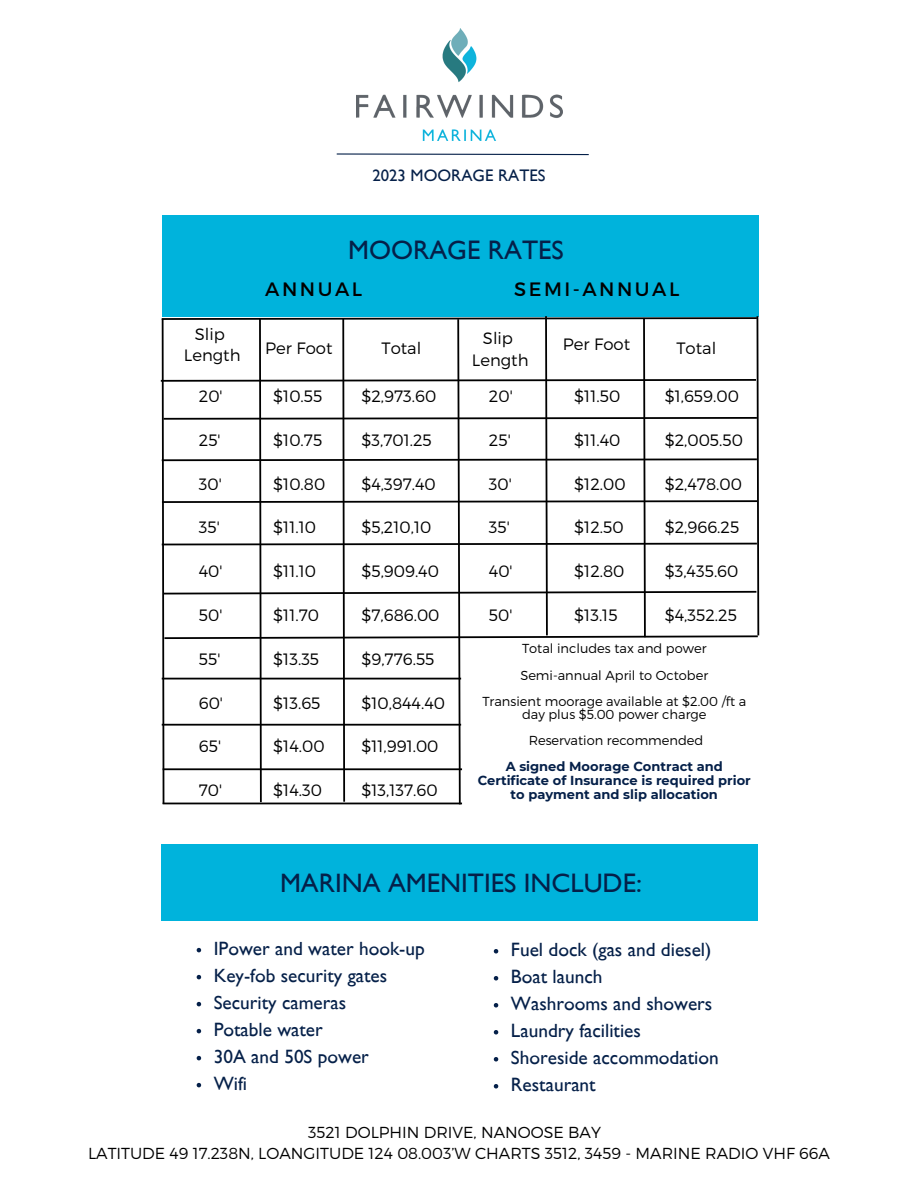
<style>
.page{position:relative;width:918px;height:1188px;background:#fff}
.page>*{position:absolute;margin:0;border:0;box-sizing:border-box;transform-origin:0 0}
.t1{font:26.85px "Gill Sans";color:#052049}
.t2{font:19.35px "Gill Sans";color:#052049}
.t3{font:19.35px "Montserrat";letter-spacing:.13em;color:#000}
.t4{font:16.8px "Gill Sans";color:#052049}
.t5{font:300 16.5px "Montserrat";color:#000}
.t6{font:300 15.9px "Montserrat";color:#000}
.t7{font:300 13.05px/13px "Montserrat";color:#000;text-align:center}
.t8{font:700 13.05px/14.1px "Montserrat";color:#052049;text-align:center}
</style>
<div class="page">
<div style="left:162px;top:215px;width:597px;height:101px;background:#00b3dc"></div>
<div style="left:161px;top:844px;width:597px;height:76px;background:#00b3dc"></div>
<img style="left:356px;top:28px;width:206px;height:113px">
<svg style="left:336px;top:153px;width:253px;height:3px"></svg>
<svg style="left:160px;top:316px;width:600px;height:489px"></svg>
<hr style="left:162px;top:678px;width:299px;height:1px;background:#000">
<hr style="left:162px;top:724px;width:299px;height:2px;background:#000">
<hr style="left:163px;top:768px;width:299px;height:2px;background:#000">
<svg style="left:494px;top:949px;width:4px;height:5px"></svg>
<svg style="left:494px;top:976px;width:4px;height:5px"></svg>
<svg style="left:494px;top:1003px;width:4px;height:5px"></svg>
<svg style="left:494px;top:1030px;width:4px;height:5px"></svg>
<svg style="left:494px;top:1057px;width:4px;height:5px"></svg>
<svg style="left:494px;top:1084px;width:4px;height:5px"></svg>
<svg style="left:197px;top:948px;width:4px;height:4px"></svg>
<svg style="left:197px;top:975px;width:4px;height:4px"></svg>
<svg style="left:197px;top:1002px;width:4px;height:4px"></svg>
<svg style="left:197px;top:1029px;width:4px;height:4px"></svg>
<svg style="left:197px;top:1056px;width:4px;height:4px"></svg>
<svg style="left:197px;top:1083px;width:4px;height:4px"></svg>
<p class="t4" style="left:372px;top:170px;width:175px">2023 MOORAGE RATES</p>
<p class="t1" style="left:348px;top:241px;width:217px">MOORAGE RATES</p>
<p class="t5" style="left:195px;top:323px;width:32px">Slip</p>
<p class="t5" style="left:184px;top:345px;width:58px">Length</p>
<p class="t5" style="left:199px;top:385px;width:25px">20'</p>
<p class="t5" style="left:199px;top:429px;width:23px">25'</p>
<p class="t5" style="left:199px;top:473px;width:24px">30'</p>
<p class="t5" style="left:199px;top:517px;width:22px">35'</p>
<p class="t5" style="left:199px;top:561px;width:25px">40'</p>
<p class="t5" style="left:199px;top:604px;width:25px">50'</p>
<p class="t5" style="left:199px;top:648px;width:23px">55'</p>
<p class="t5" style="left:199px;top:692px;width:26px">60'</p>
<p class="t5" style="left:199px;top:736px;width:24px">65'</p>
<p class="t5" style="left:199px;top:780px;width:25px">70'</p>
<p class="t3" style="left:265px;top:277px;width:98px">ANNUAL</p>
<p class="t3" style="left:514px;top:277px;width:167px">SEMI-ANNUAL</p>
<p class="t5" style="left:483px;top:327px;width:32px">Slip</p>
<p class="t5" style="left:472px;top:349px;width:58px">Length</p>
<p class="t5" style="left:265px;top:338px;width:69px">Per Foot</p>
<p class="t5" style="left:382px;top:338px;width:41px">Total</p>
<p class="t5" style="left:563px;top:334px;width:69px">Per Foot</p>
<p class="t5" style="left:676px;top:337px;width:41px">Total</p>
<p class="t5" style="left:273px;top:385px;width:51px">$10.55</p>
<p class="t5" style="left:273px;top:429px;width:51px">$10.75</p>
<p class="t5" style="left:273px;top:473px;width:54px">$10.80</p>
<p class="t5" style="left:273px;top:517px;width:44px">$11.10</p>
<p class="t5" style="left:273px;top:561px;width:44px">$11.10</p>
<p class="t5" style="left:273px;top:604px;width:47px">$11.70</p>
<p class="t5" style="left:273px;top:648px;width:47px">$13.35</p>
<p class="t5" style="left:273px;top:692px;width:49px">$13.65</p>
<p class="t5" style="left:273px;top:736px;width:53px">$14.00</p>
<p class="t5" style="left:273px;top:780px;width:50px">$14.30</p>
<p class="t5" style="left:361px;top:385px;width:76px">$2,973.60</p>
<p class="t5" style="left:361px;top:429px;width:72px">$3,701.25</p>
<p class="t5" style="left:361px;top:473px;width:76px">$4,397.40</p>
<p class="t5" style="left:361px;top:517px;width:71px">$5,210,10</p>
<p class="t5" style="left:361px;top:561px;width:79px">$5,909.40</p>
<p class="t5" style="left:361px;top:604px;width:80px">$7,686.00</p>
<p class="t5" style="left:361px;top:648px;width:75px">$9,776.55</p>
<p class="t5" style="left:361px;top:692px;width:85px">$10,844.40</p>
<p class="t5" style="left:361px;top:736px;width:79px">$11,991.00</p>
<p class="t5" style="left:361px;top:780px;width:78px">$13,137.60</p>
<p class="t5" style="left:489px;top:385px;width:25px">20'</p>
<p class="t5" style="left:489px;top:429px;width:23px">25'</p>
<p class="t5" style="left:489px;top:473px;width:24px">30'</p>
<p class="t5" style="left:489px;top:517px;width:22px">35'</p>
<p class="t5" style="left:489px;top:561px;width:25px">40'</p>
<p class="t5" style="left:489px;top:604px;width:25px">50'</p>
<p class="t5" style="left:574px;top:385px;width:48px">$11.50</p>
<p class="t5" style="left:574px;top:429px;width:48px">$11.40</p>
<p class="t5" style="left:574px;top:473px;width:53px">$12.00</p>
<p class="t5" style="left:574px;top:517px;width:51px">$12.50</p>
<p class="t5" style="left:574px;top:561px;width:52px">$12.80</p>
<p class="t5" style="left:574px;top:604px;width:45px">$13.15</p>
<p class="t5" style="left:665px;top:385px;width:76px">$1,659.00</p>
<p class="t5" style="left:665px;top:429px;width:80px">$2,005.50</p>
<p class="t5" style="left:665px;top:473px;width:79px">$2,478.00</p>
<p class="t5" style="left:665px;top:517px;width:76px">$2,966.25</p>
<p class="t5" style="left:665px;top:561px;width:75px">$3,435.60</p>
<p class="t5" style="left:665px;top:604px;width:74px">$4,352.25</p>
<p class="t7" style="left:522px;top:642px;width:186px">Total includes tax and power</p>
<p class="t7" style="left:520px;top:668px;width:189px">Semi-annual April to October</p>
<p class="t7" style="left:482px;top:694px;width:265px">Transient moorage available at $2.00 /ft a day plus $5.00 power charge</p>
<p class="t7" style="left:529px;top:733px;width:176px">Reservation recommended</p>
<p class="t8" style="left:478px;top:759px;width:275px">A signed Moorage Contract and<br>Certificate of Insurance is required prior to payment and slip allocation</p>
<p class="t1" style="left:280px;top:874px;width:363px">MARINA AMENITIES INCLUDE:</p>
<p class="t2" style="left:214px;top:941px;width:213px">IPower and water hook-up</p>
<p class="t2" style="left:214px;top:968px;width:175px">Key-fob security gates</p>
<p class="t2" style="left:214px;top:995px;width:134px">Security cameras</p>
<p class="t2" style="left:214px;top:1022px;width:111px">Potable water</p>
<p class="t2" style="left:214px;top:1049px;width:157px">30A and 50S power</p>
<p class="t2" style="left:214px;top:1076px;width:35px">Wifi</p>
<p class="t6" style="left:308px;top:1122px;width:294px">3521 DOLPHIN DRIVE, NANOOSE BAY</p>
<p class="t6" style="left:88px;top:1143px;width:744px">LATITUDE 49 17.238N, LOANGITUDE 124 08.003’W CHARTS 3512, 3459 - MARINE RADIO VHF 66A</p>
<p class="t2" style="left:511px;top:943px;width:202px">Fuel dock (gas and diesel)</p>
<p class="t2" style="left:511px;top:970px;width:93px">Boat launch</p>
<p class="t2" style="left:511px;top:997px;width:203px">Washrooms and showers</p>
<p class="t2" style="left:511px;top:1024px;width:132px">Laundry facilities</p>
<p class="t2" style="left:511px;top:1051px;width:209px">Shoreside accommodation</p>
<p class="t2" style="left:511px;top:1078px;width:86px">Restaurant</p>
</div>
